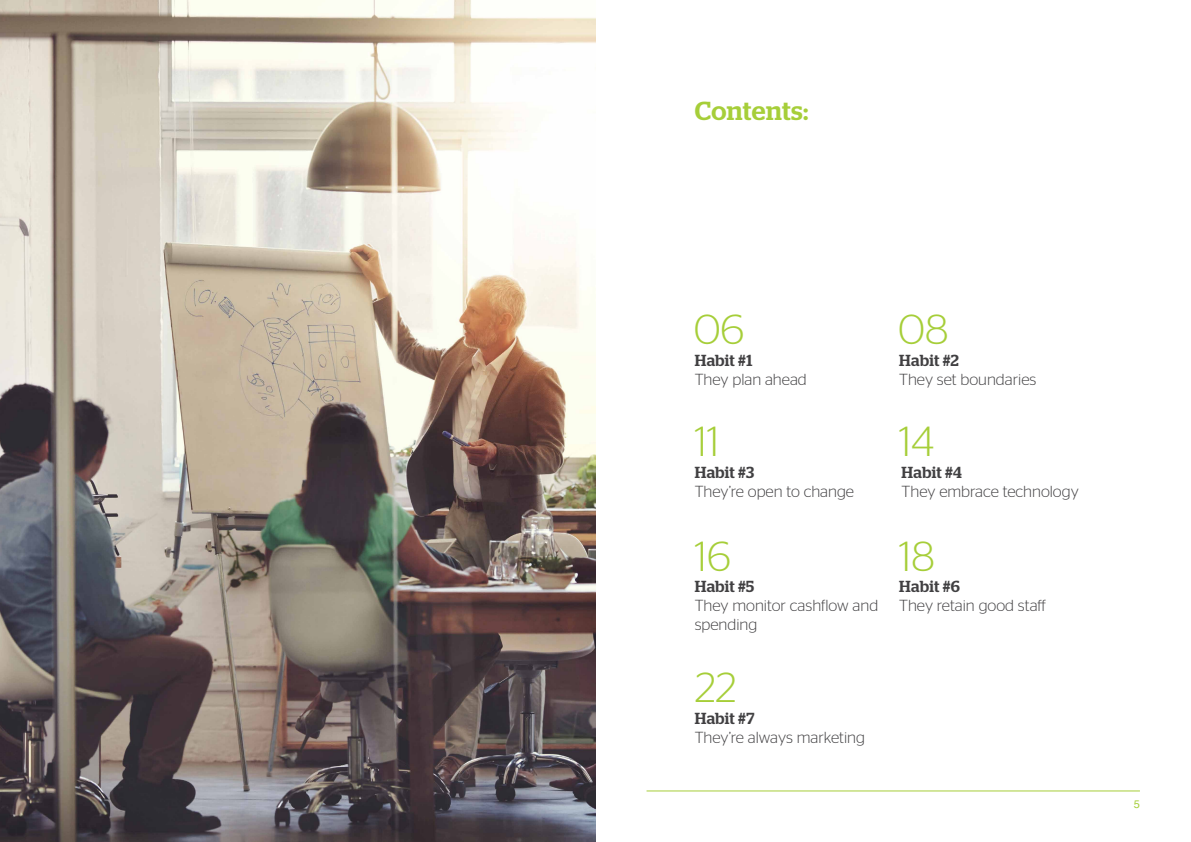
<style>
.page{position:relative;width:1191px;height:842px;background:#fff}
.page>*{position:absolute;margin:0;border:0;box-sizing:border-box;transform-origin:0 0}
.t1{font:300 42px "Stag Sans";color:#a6ce39}
.t2{font:500 26px "Stag";letter-spacing:.015em;color:#a6ce39}
.t3{font:300 16px/19px "Stag Sans";color:#414042}
.t4{font:500 16px "Stag";letter-spacing:.015em;color:#414042}
.t5{font:11px "Helvetica";color:#a6ce39}
</style>
<div class="page">
<hr style="left:646px;top:790px;width:494px;height:1px;background:#a6ce39">
<img style="left:0;top:0;width:595px;height:842px">
<h2 class="t2" style="left:694px;top:96px;width:115px">Contents:</h2>
<h1 class="t1" style="left:693px;top:306px;width:52px">06</h1>
<h1 class="t1" style="left:898px;top:306px;width:52px">08</h1>
<p class="t4" style="left:694px;top:350px;width:59px">Habit #1</p>
<p class="t3" style="left:694px;top:369px;width:114px">They plan ahead</p>
<p class="t4" style="left:899px;top:350px;width:61px">Habit #2</p>
<p class="t3" style="left:899px;top:369px;width:139px">They set boundaries</p>
<h1 class="t1" style="left:694px;top:419px;width:26px">11</h1>
<h1 class="t1" style="left:899px;top:419px;width:37px">14</h1>
<p class="t4" style="left:694px;top:463px;width:61px">Habit #3</p>
<p class="t3" style="left:694px;top:482px;width:161px">They’re open to change</p>
<p class="t4" style="left:901px;top:463px;width:61px">Habit #4</p>
<p class="t3" style="left:901px;top:482px;width:179px">They embrace technology</p>
<h1 class="t1" style="left:694px;top:533px;width:38px">16</h1>
<h1 class="t1" style="left:899px;top:533px;width:37px">18</h1>
<p class="t4" style="left:694px;top:577px;width:61px">Habit #5</p>
<p class="t3" style="left:694px;top:596px;width:185px">They monitor cashflow and spending</p>
<h1 class="t1" style="left:694px;top:664px;width:43px">22</h1>
<p class="t4" style="left:694px;top:709px;width:61px">Habit #7</p>
<p class="t3" style="left:694px;top:727px;width:172px">They’re always marketing</p>
<p class="t4" style="left:899px;top:577px;width:62px">Habit #6</p>
<p class="t3" style="left:899px;top:596px;width:148px">They retain good staff</p>
<p class="t5" style="left:1133px;top:795px;width:8px">5</p>
</div>
